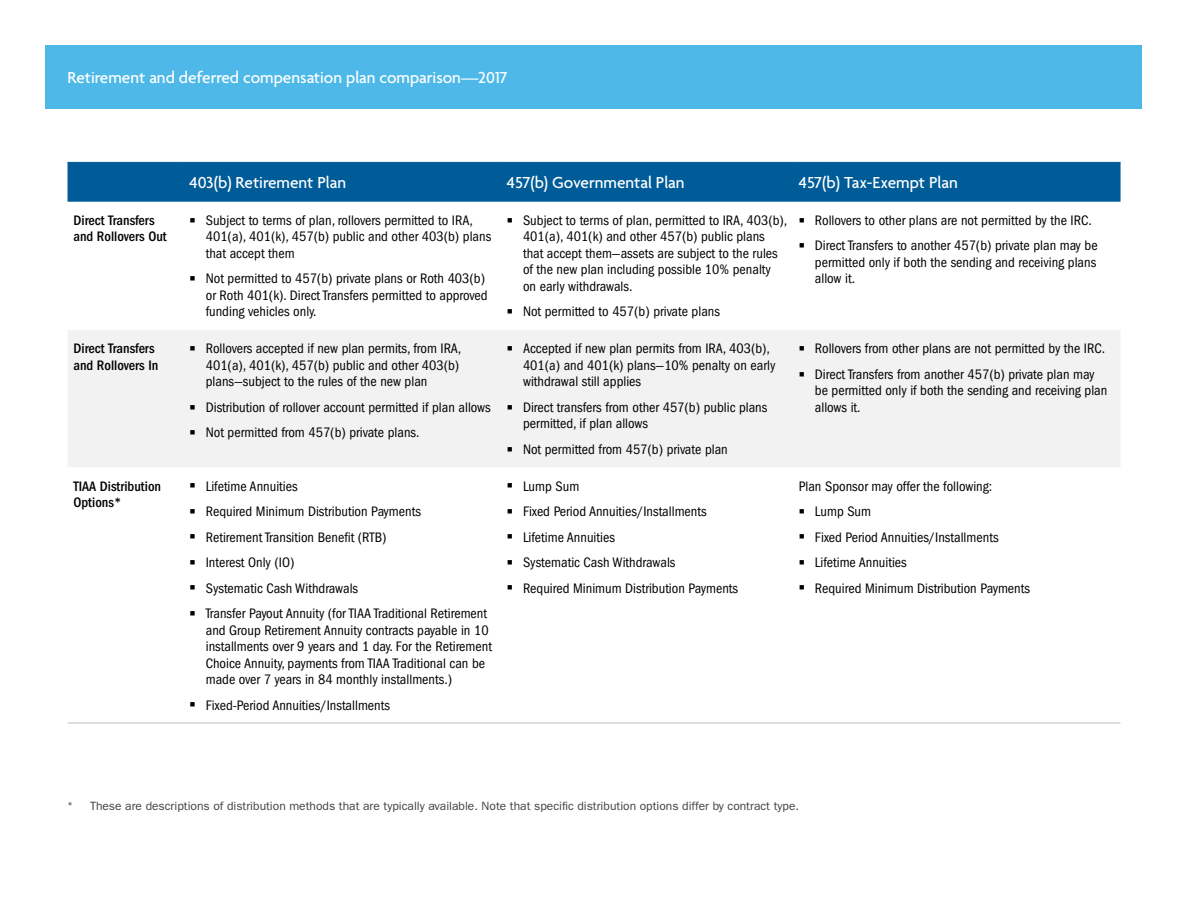
<style>
.page{position:relative;width:1188px;height:918px;background:#fff}
.page>*{position:absolute;margin:0;border:0;box-sizing:border-box;transform-origin:0 0}
.t1{font:500 17.25px "Agenda";color:#fff}
.t2{font:condensed 14.25px/16.5px "ITC Franklin Gothic Std";color:#000}
.t3{font:500 condensed 14.25px/16.5px "ITC Franklin Gothic Std";color:#000}
.t4{font:12px "ITC Franklin Gothic Std";color:#404040}
</style>
<div class="page">
<div style="left:46px;top:46px;width:1096px;height:63px;background:#4eb9e9"></div>
<div style="left:68px;top:163px;width:1053px;height:39px;background:#005c98"></div>
<div style="left:68px;top:330px;width:1052px;height:137px;background:#f2f2f2"></div>
<hr style="left:68px;top:162px;width:116px;height:1px;background:#005c98">
<hr style="left:184px;top:162px;width:317px;height:1px;background:#005c98">
<hr style="left:501px;top:162px;width:292px;height:1px;background:#005c98">
<hr style="left:793px;top:162px;width:328px;height:1px;background:#005c98">
<hr style="left:68px;top:723px;width:116px;height:1px;background:#bfbfbf">
<hr style="left:184px;top:723px;width:317px;height:1px;background:#bfbfbf">
<hr style="left:501px;top:723px;width:292px;height:1px;background:#bfbfbf">
<hr style="left:793px;top:723px;width:328px;height:1px;background:#bfbfbf">
<svg style="left:191px;top:346px;width:4px;height:5px"></svg>
<svg style="left:191px;top:405px;width:4px;height:4px"></svg>
<svg style="left:191px;top:430px;width:4px;height:5px"></svg>
<svg style="left:508px;top:346px;width:4px;height:5px"></svg>
<svg style="left:508px;top:405px;width:4px;height:4px"></svg>
<svg style="left:508px;top:447px;width:4px;height:4px"></svg>
<svg style="left:800px;top:346px;width:4px;height:5px"></svg>
<svg style="left:800px;top:372px;width:4px;height:4px"></svg>
<p class="t1" style="left:68px;top:68px;width:442px">Retirement and deferred compensation plan comparison—2017</p>
<p class="t1" style="left:190px;top:173px;width:158px">403(b) Retirement Plan</p>
<p class="t1" style="left:507px;top:173px;width:179px">457(b) Governmental Plan</p>
<p class="t1" style="left:799px;top:173px;width:161px">457(b) Tax-Exempt Plan</p>
<p class="t3" style="left:74px;top:212px;width:95px">Direct Transfers and Rollovers Out</p>
<p class="t2" style="left:206px;top:212px;width:287px">Subject to terms of plan, rollovers permitted to IRA,<br>401(a), 401(k), 457(b) public and other 403(b) plans that accept them</p>
<p class="t2" style="left:206px;top:271px;width:283px">Not permitted to 457(b) private plans or Roth 403(b) or Roth 401(k). Direct Transfers permitted to approved funding vehicles only.</p>
<p class="t3" style="left:74px;top:340px;width:86px">Direct Transfers and Rollovers In</p>
<p class="t2" style="left:206px;top:340px;width:257px">Rollovers accepted if new plan permits, from IRA,<br>401(a), 401(k), 457(b) public and other 403(b) plans—subject to the rules of the new plan</p>
<p class="t2" style="left:206px;top:394px;width:286px;line-height:25.5px">Distribution of rollover account permitted if plan allows<br>Not permitted from 457(b) private plans.</p>
<p class="t3" style="left:74px;top:478px;width:89px">TIAA Distribution<br>Options*</p>
<p class="t2" style="left:206px;top:473px;width:283px;line-height:25.5px">Lifetime Annuities<br>Required Minimum Distribution Payments<br>Retirement Transition Benefit (RTB)<br>Interest Only (IO)<br>Systematic Cash Withdrawals<br>Transfer Payout Annuity (for TIAA Traditional Retirement</p>
<p class="t2" style="left:206px;top:622px;width:288px">and Group Retirement Annuity contracts payable in 10 installments over 9 years and 1 day. For the Retirement Choice Annuity, payments from TIAA Traditional can be made over 7 years in 84 monthly installments.)</p>
<p class="t2" style="left:206px;top:697px;width:186px">Fixed‑Period Annuities/Installments</p>
<p class="t2" style="left:523px;top:212px;width:266px">Subject to terms of plan, permitted to IRA, 403(b), 401(a), 401(k) and other 457(b) public plans that accept them—assets are subject to the rules of the new plan including possible 10% penalty on early withdrawals.</p>
<p class="t2" style="left:523px;top:304px;width:199px">Not permitted to 457(b) private plans</p>
<p class="t2" style="left:523px;top:340px;width:254px">Accepted if new plan permits from IRA, 403(b),<br>401(a) and 401(k) plans—10% penalty on early withdrawal still applies</p>
<p class="t2" style="left:523px;top:399px;width:246px">Direct transfers from other 457(b) public plans permitted, if plan allows</p>
<p class="t2" style="left:523px;top:441px;width:206px">Not permitted from 457(b) private plan</p>
<p class="t2" style="left:815px;top:208px;width:284px;line-height:25.5px">Rollovers to other plans are not permitted by the IRC.<br>Direct Transfers to another 457(b) private plan may be</p>
<p class="t2" style="left:815px;top:254px;width:283px">permitted only if both the sending and receiving plans allow it.</p>
<p class="t2" style="left:815px;top:336px;width:292px;line-height:25.5px">Rollovers from other plans are not permitted by the IRC.<br>Direct Transfers from another 457(b) private plan may</p>
<p class="t2" style="left:815px;top:382px;width:294px">be permitted only if both the sending and receiving plan allows it.</p>
<p class="t2" style="left:523px;top:473px;width:217px;line-height:25.5px">Lump Sum<br>Fixed Period Annuities/Installments<br>Lifetime Annuities<br>Systematic Cash Withdrawals<br>Required Minimum Distribution Payments</p>
<p class="t2" style="left:815px;top:473px;width:217px;line-height:25.5px;text-indent:-16px">Plan Sponsor may offer the following:<br>Lump Sum<br>Fixed Period Annuities/Installments<br>Lifetime Annuities<br>Required Minimum Distribution Payments</p>
<p class="t4" style="left:68px;top:799px;width:733px"><sup>*</sup> These are descriptions of distribution methods that are typically available. Note that specific distribution options differ by contract type.</p>
</div>
